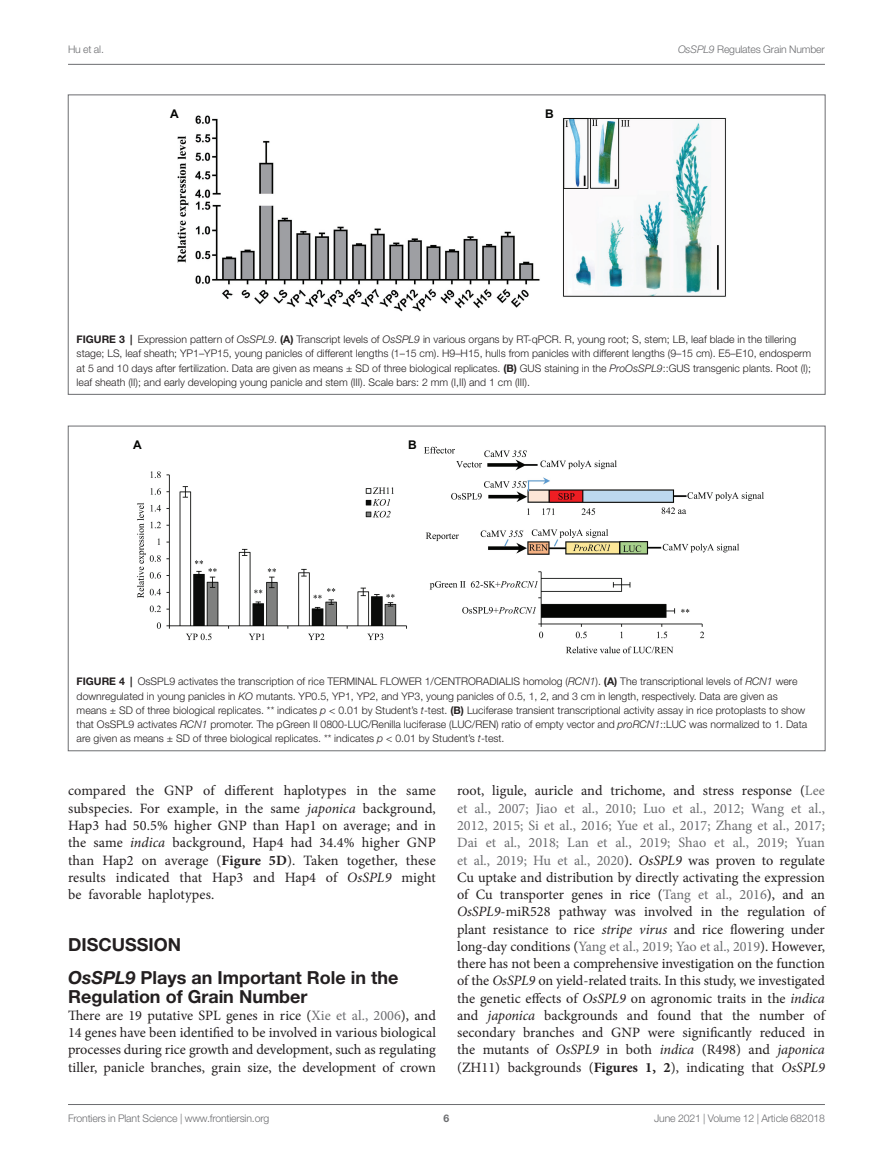
<style>
.page{position:relative;width:893px;height:1170px;background:#fff}
.page>*{position:absolute;margin:0;border:0;box-sizing:border-box;transform-origin:0 0}
.HEAD_2_after_HEAD_1{font:700 18px/18.8px "Helvetica Neue LT Std";color:#231f20}
.HEAD_1{font:700 18px "Helvetica Neue LT Std";color:#231f20}
.TEXT_FLUSH{font:14.25px/17.2px "Minion Pro";color:#231f20;text-align:justify}
.t1{font:700 12px "Arial";color:#040503}
.FIG_LEG{font:300 10.5px/14.2px "Helvetica Neue LT Std";color:#231f20}
.t2{font:300 10.5px "Helvetica Neue LT Std";letter-spacing:-.015em;color:#6c6d70}
.t3{font:700 10.5px "Helvetica Neue LT Std";color:#6c6d70}
.s1{font-style:italic}
.s2{font-weight:700}
.s3{color:#6c6d70}
</style>
<div class="page">
<hr style="left:68px;top:64px;width:757px;height:1px;background:#6c6d70">
<hr style="left:68px;top:1104px;width:757px;height:1px;background:#6c6d70">
<img style="left:177px;top:115px;width:549px;height:197px">
<img style="left:137px;top:446px;width:627px;height:208px">
<p class="t2" style="left:68px;top:42px;width:37px">Hu et al.</p>
<p class="t2" style="left:678px;top:42px;width:148px"><span class="s1">OsSPL9</span> Regulates Grain Number</p>
<p class="t1" style="left:170px;top:105px;width:10px">A</p>
<p class="t1" style="left:545px;top:105px;width:10px">B</p>
<p class="FIG_LEG" style="left:77px;top:332px;width:736px"><span class="s2">FIGURE 3 |</span> Expression pattern of <span class="s1">OsSPL9</span>. <span class="s2">(A)</span> Transcript levels of <span class="s1">OsSPL9</span> in various organs by RT-qPCR. R, young root; S, stem; LB, leaf blade in the tillering stage; LS, leaf sheath; YP1–YP15, young panicles of different lengths (1–15 cm). H9–H15, hulls from panicles with different lengths (9–15 cm). E5–E10, endosperm at 5 and 10 days after fertilization. Data are given as means ± SD of three biological replicates. <span class="s2">(B)</span> GUS staining in the <span class="s1">ProOsSPL9</span>::GUS transgenic plants. Root (I); leaf sheath (II); and early developing young panicle and stem (III). Scale bars: 2 mm (I,II) and 1 cm (III).</p>
<p class="t1" style="left:133px;top:436px;width:10px">A</p>
<p class="t1" style="left:408px;top:436px;width:10px">B</p>
<p class="FIG_LEG" style="left:77px;top:674px;width:732px"><span class="s2">FIGURE 4 |</span> OsSPL9 activates the transcription of rice TERMINAL FLOWER 1/CENTRORADIALIS homolog (<span class="s1">RCN1</span>). <span class="s2">(A)</span> The transcriptional levels of <span class="s1">RCN1</span> were downregulated in young panicles in <span class="s1">KO</span> mutants. YP0.5, YP1, YP2, and YP3, young panicles of 0.5, 1, 2, and 3 cm in length, respectively. Data are given as means ± SD of three biological replicates. ** indicates <span class="s1">p</span> &lt; 0.01 by Student’s <span class="s1">t</span>-test. <span class="s2">(B)</span> Luciferase transient transcriptional activity assay in rice protoplasts to show that OsSPL9 activates <span class="s1">RCN1</span> promoter. The pGreen II 0800-LUC/Renilla luciferase (LUC/REN) ratio of empty vector and <span class="s1">proRCN1</span>::LUC was normalized to 1. Data are given as means ± SD of three biological replicates. ** indicates <span class="s1">p</span> &lt; 0.01 by Student’s <span class="s1">t</span>-test.</p>
<p class="TEXT_FLUSH" style="left:68px;top:782px;width:369px">compared the GNP of different haplotypes in the same subspecies. For example, in the same <span class="s1">japonica</span> background, Hap3 had 50.5% higher GNP than Hap1 on average; and in the same <span class="s1">indica</span> background, Hap4 had 34.4% higher GNP than Hap2 on average (<span class="s2">Figure 5D</span>). Taken together, these results indicated that Hap3 and Hap4 of <span class="s1">OsSPL9</span> might be favorable haplotypes.</p>
<p class="HEAD_1" style="left:68px;top:933px;width:115px">DISCUSSION</p>
<p class="HEAD_2_after_HEAD_1" style="left:68px;top:967px;width:332px"><span class="s1">OsSPL9</span> Plays an Important Role in the<br>Regulation of Grain Number</p>
<p class="TEXT_FLUSH" style="left:68px;top:1006px;width:369px">There are 19 putative SPL genes in rice (<span class="s3">Xie et al., 2006</span>), and 14 genes have been identified to be involved in various biological processes during rice growth and development, such as regulating tiller, panicle branches, grain size, the development of crown</p>
<p class="TEXT_FLUSH" style="left:457px;top:782px;width:369px">root, ligule, auricle and trichome, and stress response (<span class="s3">Lee et al., 2007; Jiao et al., 2010; Luo et al., 2012; Wang et al., 2012, 2015; Si et al., 2016; Yue et al., 2017; Zhang et al., 2017; Dai et al., 2018; Lan et al., 2019; Shao et al., 2019; Yuan et al., 2019; Hu et al., 2020</span>). <span class="s1">OsSPL9</span> was proven to regulate Cu uptake and distribution by directly activating the expression of Cu transporter genes in rice (<span class="s3">Tang et al., 2016</span>), and an <span class="s1">OsSPL9</span>-miR528 pathway was involved in the regulation of plant resistance to rice <span class="s1">stripe virus</span> and rice flowering under long-day conditions (<span class="s3">Yang et al., 2019; Yao et al., 2019</span>). However, there has not been a comprehensive investigation on the function of the <span class="s1">OsSPL9</span> on yield-related traits. In this study, we investigated the genetic effects of <span class="s1">OsSPL9</span> on agronomic traits in the <span class="s1">indica </span>and <span class="s1">japonica</span> backgrounds and found that the number of secondary branches and GNP were significantly reduced in the mutants of <span class="s1">OsSPL9</span> in both <span class="s1">indica</span> (R498) and <span class="s1">japonica </span>(ZH11) backgrounds (<span class="s2">Figures 1, 2</span>), indicating that <span class="s1">OsSPL9</span></p>
<p class="t2" style="left:68px;top:1111px;width:203px">Frontiers in Plant Science | www.frontiersin.org</p>
<p class="t3" style="left:444px;top:1111px;width:7px">6</p>
<p class="t2" style="left:654px;top:1111px;width:172px">June 2021 | Volume 12 | Article 682018</p>
</div>
